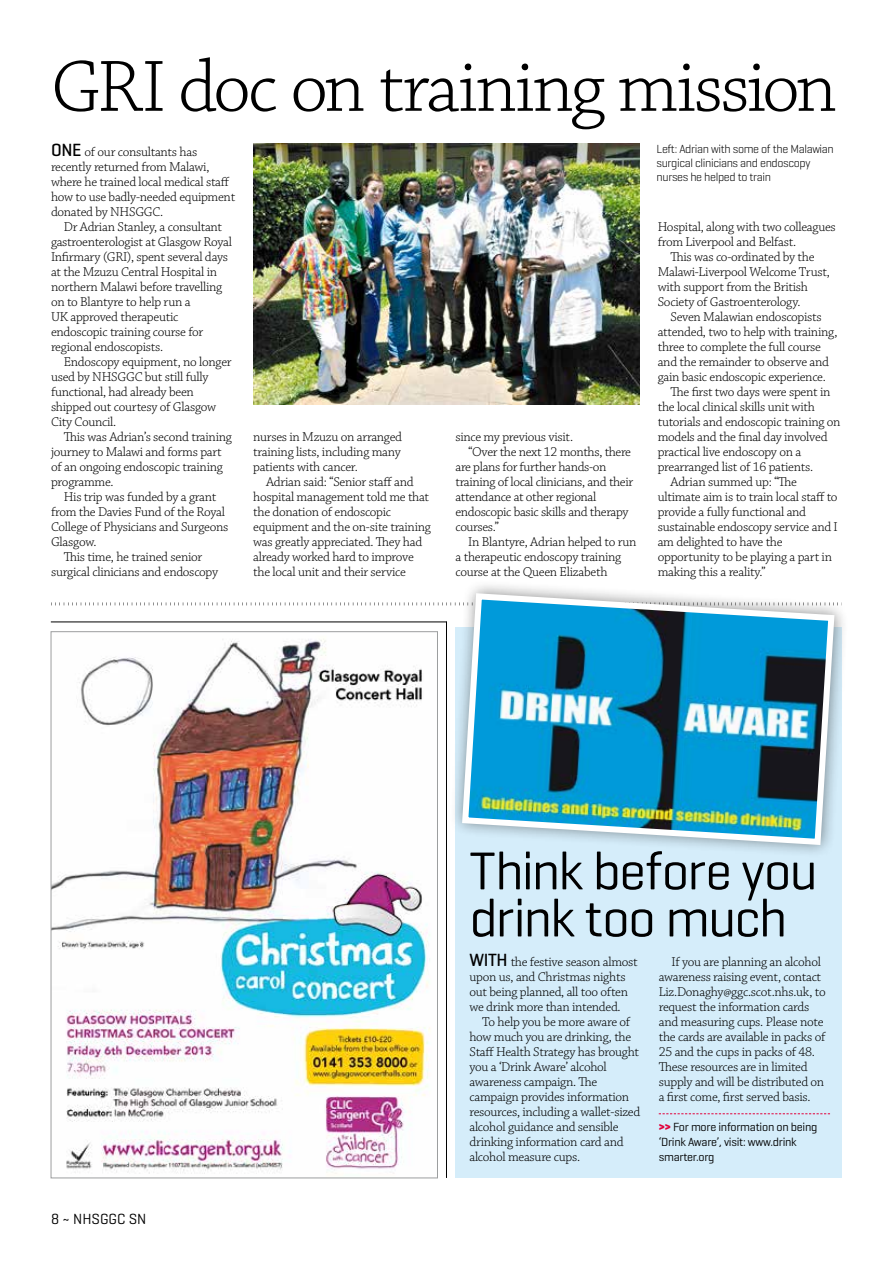
<style>
.page{position:relative;width:893px;height:1263px;background:#fff}
.page>*{position:absolute;margin:0;border:0;box-sizing:border-box;transform-origin:0 0}
.t1{font:300 76.5px "Chaparral Pro";letter-spacing:-.04em;color:#000}
.t2{font:54.15px/47.1px "Geogrotesque";letter-spacing:-.035em;color:#000}
.t3{font:15px "Geogrotesque";color:#000}
.t4{font:300 13.5px/15px "Chaparral Pro";letter-spacing:-.02em;color:#000}
.t5{font:300 12px/14.4px "Geogrotesque";letter-spacing:-.03em;color:#000}
.t6{font:12px/15px "Geogrotesque";letter-spacing:-.02em;color:#000}
.s1{font-family:"Geogrotesque";font-weight:500;font-size:18px}
.s2{font-weight:700;color:#e2003b}
</style>
<div class="page">
<div style="left:455px;top:627px;width:387px;height:551px;background:#d5edfa"></div>
<img style="left:53px;top:639px;width:377px;height:535px">
<hr style="left:446px;top:621px;width:1px;height:557px;background:#000">
<hr style="left:51px;top:621px;width:396px;height:1px;background:#000">
<svg style="left:51px;top:602px;width:396px;height:3px"></svg>
<div style="left:449px;top:579px;width:400px;height:280px;background:#000;opacity:.45"></div>
<svg style="left:459px;top:590px;width:379px;height:258px;background:#479fbf"></svg>
<svg style="left:659px;top:1113px;width:171px;height:1px"></svg>
<img style="left:253px;top:143px;width:387px;height:261px">
<h1 class="t1" style="left:51px;top:45px;width:788px">GRI doc on training mission</h1>
<p class="t5" style="left:657px;top:141px;width:179px">Left: Adrian with some of the Malawian surgical clinicians and endoscopy nurses he helped to train</p>
<p class="t4" style="left:51px;top:145px;width:186px"><span class="s1">ONE</span> of our consultants has recently returned from Malawi, where he trained local medical staff how to use badly-needed equipment donated by NHSGGC.</p>
<p class="t4" style="left:51px;top:220px;width:183px;text-indent:13px">Dr Adrian Stanley, a consultant gastroenterologist at Glasgow Royal<br>Infirmary (GRI), spent several days at the Mzuzu Central Hospital in northern Malawi before travelling on to Blantyre to help run a<br>UK approved therapeutic endoscopic training course for regional endoscopists.</p>
<p class="t4" style="left:51px;top:355px;width:182px;text-indent:13px">Endoscopy equipment, no longer used by NHSGGC but still fully functional, had already been shipped out courtesy of Glasgow<br>City Council.</p>
<p class="t4" style="left:51px;top:430px;width:182px;text-indent:13px">This was Adrian’s second training journey to Malawi and forms part of an ongoing endoscopic training programme.</p>
<p class="t4" style="left:64px;top:490px;width:154px">His trip was funded by a grant</p>
<p class="t4" style="left:51px;top:505px;width:176px">from the Davies Fund of the Royal</p>
<p class="t4" style="left:51px;top:520px;width:179px">College of Physicians and Surgeons</p>
<p class="t4" style="left:51px;top:535px;width:47px">Glasgow.</p>
<p class="t4" style="left:64px;top:550px;width:140px">This time, he trained senior</p>
<p class="t4" style="left:51px;top:565px;width:169px">surgical clinicians and endoscopy</p>
<p class="t4" style="left:658px;top:220px;width:180px">Hospital, along with two colleagues</p>
<p class="t4" style="left:658px;top:235px;width:140px">from Liverpool and Belfast.</p>
<p class="t4" style="left:670px;top:250px;width:146px">This was co-ordinated by the</p>
<p class="t4" style="left:658px;top:265px;width:174px">Malawi-Liverpool Welcome Trust,</p>
<p class="t4" style="left:658px;top:280px;width:152px">with support from the British</p>
<p class="t4" style="left:658px;top:295px;width:144px">Society of Gastroenterology.</p>
<p class="t4" style="left:670px;top:310px;width:153px">Seven Malawian endoscopists</p>
<p class="t4" style="left:658px;top:325px;width:181px">attended, two to help with training,</p>
<p class="t4" style="left:658px;top:340px;width:165px">three to complete the full course</p>
<p class="t4" style="left:658px;top:355px;width:173px">and the remainder to observe and</p>
<p class="t4" style="left:658px;top:370px;width:170px">gain basic endoscopic experience.</p>
<p class="t4" style="left:670px;top:385px;width:162px">The first two days were spent in</p>
<p class="t4" style="left:658px;top:400px;width:159px">the local clinical skills unit with</p>
<p class="t4" style="left:658px;top:415px;width:184px">tutorials and endoscopic training on</p>
<p class="t4" style="left:658px;top:430px;width:171px">models and the final day involved</p>
<p class="t4" style="left:658px;top:445px;width:145px">practical live endoscopy on a</p>
<p class="t4" style="left:658px;top:460px;width:157px">prearranged list of 16 patients.</p>
<p class="t4" style="left:670px;top:475px;width:128px">Adrian summed up: “The</p>
<p class="t4" style="left:658px;top:490px;width:181px">ultimate aim is to train local staff to</p>
<p class="t4" style="left:658px;top:505px;width:150px">provide a fully functional and</p>
<p class="t4" style="left:658px;top:520px;width:182px">sustainable endoscopy service and I</p>
<p class="t4" style="left:658px;top:535px;width:126px">am delighted to have the</p>
<p class="t4" style="left:658px;top:550px;width:176px">opportunity to be playing a part in</p>
<p class="t4" style="left:658px;top:565px;width:110px">making this a reality.”</p>
<p class="t4" style="left:253px;top:430px;width:150px;text-align:justify">nurses in Mzuzu on arranged training lists, including many patients with cancer.</p>
<p class="t4" style="left:253px;top:475px;width:179px;text-indent:13px">Adrian said: “Senior staff and hospital management told me that the donation of endoscopic equipment and the on-site training was greatly appreciated. They had already worked hard to improve the local unit and their service</p>
<p class="t4" style="left:455px;top:430px;width:119px">since my previous visit.</p>
<p class="t4" style="left:468px;top:445px;width:164px">“Over the next 12 months, there</p>
<p class="t4" style="left:455px;top:460px;width:152px">are plans for further hands-on</p>
<p class="t4" style="left:455px;top:475px;width:179px">training of local clinicians, and their</p>
<p class="t4" style="left:455px;top:490px;width:142px">attendance at other regional</p>
<p class="t4" style="left:455px;top:505px;width:175px">endoscopic basic skills and therapy</p>
<p class="t4" style="left:455px;top:520px;width:45px">courses.”</p>
<p class="t4" style="left:468px;top:535px;width:170px">In Blantyre, Adrian helped to run</p>
<p class="t4" style="left:455px;top:550px;width:167px">a therapeutic endoscopy training</p>
<p class="t4" style="left:455px;top:565px;width:154px">course at the Queen Elizabeth</p>
<p class="t3" style="left:51px;top:1209px;width:97px">8 ~ NHSGGC SN</p>
<h2 class="t2" style="left:469px;top:846px;width:350px">Think before you drink too much</h2>
<p class="t4" style="left:469px;top:955px;width:170px"><span class="s1">WITH</span> the festive season almost upon us, and Christmas nights out being planned, all too often we drink more than intended.</p>
<p class="t4" style="left:469px;top:1015px;width:172px;text-indent:13px">To help you be more aware of how much you are drinking, the<br>Staff Health Strategy has brought you a ‘Drink Aware’ alcohol awareness campaign. The campaign provides information resources, including a wallet-sized alcohol guidance and sensible drinking information card and alcohol measure cups.</p>
<p class="t4" style="left:659px;top:955px;width:168px;text-indent:13px">If you are planning an alcohol awareness raising event, contact<br>Liz.Donaghy@ggc.scot.nhs.uk, to request the information cards and measuring cups. Please note the cards are available in packs of<br>25 and the cups in packs of 48.<br>These resources are in limited supply and will be distributed on a first come, first served basis.</p>
<p class="t6" style="left:659px;top:1119px;width:160px"><span class="s2">&gt;&gt;</span> For more information on being ‘Drink Aware’, visit: www.drink smarter.org</p>
</div>
